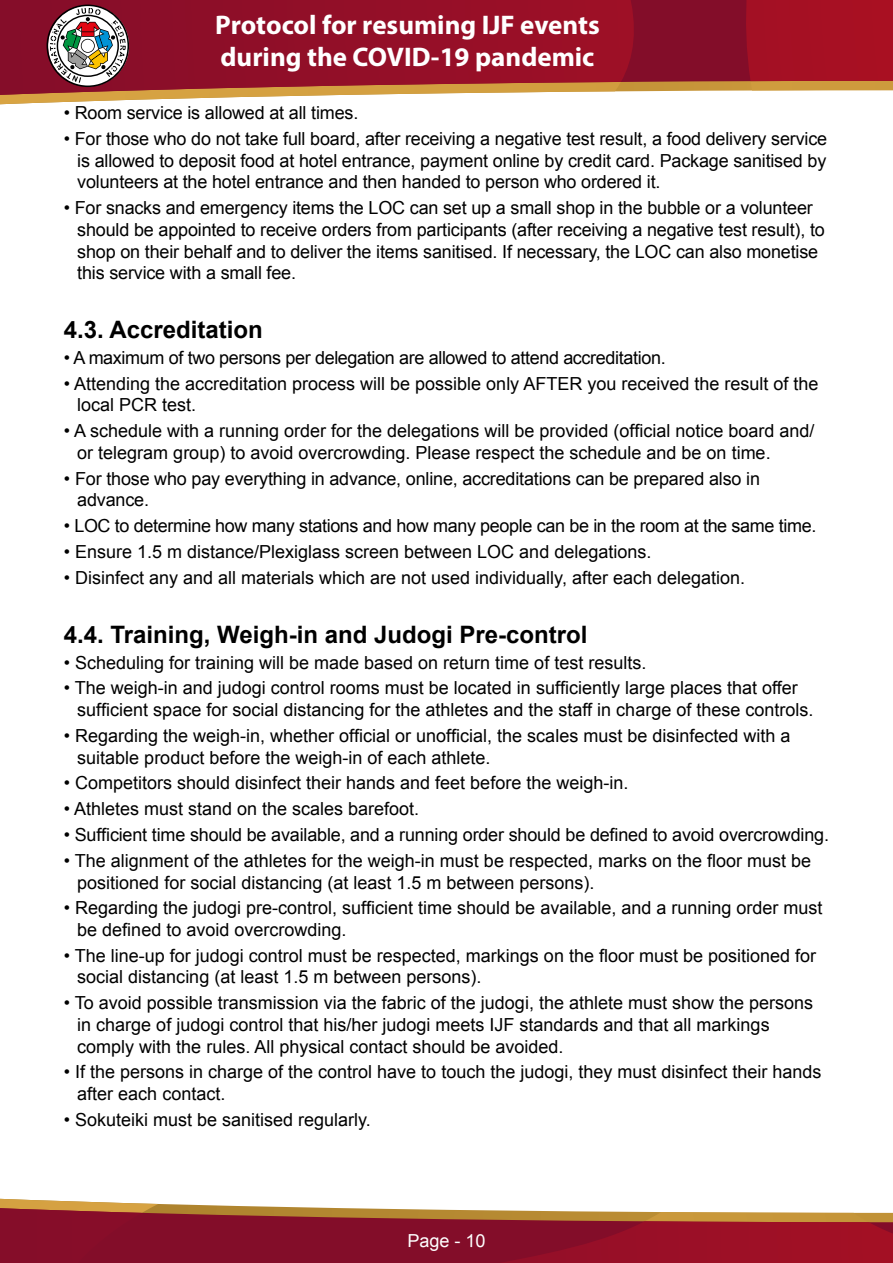
<style>
.page{position:relative;width:893px;height:1263px;background:#fff}
.page>*{position:absolute;margin:0;border:0;box-sizing:border-box;transform-origin:0 0}
.t1{font:700 27px/32.4px "Myriad Pro";color:#fff}
.t2{font:700 24px "Arial";color:#000}
.t3{font:18px/21.6px "Arial";color:#000}
.t4{font:18px "Arial";letter-spacing:-.02em;color:#000}
.t5{font:18px "Arial";letter-spacing:-.01em;color:#fff}
</style>
<div class="page">
<svg style="left:0;top:96px;width:289px;height:9px"></svg>
<svg style="left:0;top:1198px;width:284px;height:9px"></svg>
<svg style="left:0;top:1208px;width:893px;height:55px;background:#962831"></svg>
<svg style="left:0;top:0;width:893px;height:95px;background:#9b202e"></svg>
<svg style="left:47px;top:5px;width:82px;height:82px"></svg>
<h1 class="t1" style="left:215px;top:7px;width:386px">Protocol for resuming IJF events during the COVID-19 pandemic</h1>
<p class="t3" style="left:64px;top:102px;width:296px">• Room service is allowed at all times.</p>
<p class="t3" style="left:77px;top:128px;width:751px;text-align:justify;text-indent:-14px">• For those who do not take full board, after receiving a negative test result, a food delivery service is allowed to deposit food at hotel entrance, payment online by credit card. Package sanitised by volunteers at the hotel entrance and then handed to person who ordered it.</p>
<p class="t3" style="left:77px;top:197px;width:749px;text-indent:-14px">• For snacks and emergency items the LOC can set up a small shop in the bubble or a volunteer should be appointed to receive orders from participants (after receiving a negative test result), to shop on their behalf and to deliver the items sanitised. If necessary, the LOC can also monetise this service with a small fee.</p>
<h2 class="t2" style="left:64px;top:314px;width:201px">4.3. Accreditation</h2>
<p class="t4" style="left:64px;top:346px;width:603px">• A maximum of two persons per delegation are allowed to attend accreditation.</p>
<p class="t3" style="left:77px;top:373px;width:743px;text-indent:-14px">• Attending the accreditation process will be possible only AFTER you received the result of the local PCR test.</p>
<p class="t3" style="left:77px;top:420px;width:739px;text-indent:-14px">• A schedule with a running order for the delegations will be provided (official notice board and/ or telegram group) to avoid overcrowding. Please respect the schedule and be on time.</p>
<p class="t3" style="left:77px;top:468px;width:684px;text-indent:-14px">• For those who pay everything in advance, online, accreditations can be prepared also in advance.</p>
<p class="t4" style="left:64px;top:514px;width:754px">• LOC to determine how many stations and how many people can be in the room at the same time.</p>
<p class="t3" style="left:64px;top:541px;width:589px">• Ensure 1.5 m distance/Plexiglass screen between LOC and delegations.</p>
<p class="t3" style="left:64px;top:567px;width:683px">• Disinfect any and all materials which are not used individually, after each delegation.</p>
<h2 class="t2" style="left:64px;top:618px;width:525px">4.4. Training, Weigh-in and Judogi Pre-control</h2>
<p class="t3" style="left:64px;top:652px;width:584px">• Scheduling for training will be made based on return time of test results.</p>
<p class="t3" style="left:77px;top:677px;width:738px;text-indent:-14px">• The weigh-in and judogi control rooms must be located in sufficiently large places that offer sufficient space for social distancing for the athletes and the staff in charge of these controls.</p>
<p class="t3" style="left:77px;top:725px;width:715px;text-indent:-14px">• Regarding the weigh-in, whether official or unofficial, the scales must be disinfected with a suitable product before the weigh-in of each athlete.</p>
<p class="t3" style="left:64px;top:772px;width:566px">• Competitors should disinfect their hands and feet before the weigh-in.</p>
<p class="t3" style="left:64px;top:798px;width:357px">• Athletes must stand on the scales barefoot.</p>
<p class="t3" style="left:64px;top:824px;width:767px">• Sufficient time should be available, and a running order should be defined to avoid overcrowding.</p>
<p class="t3" style="left:77px;top:850px;width:735px;text-indent:-14px">• The alignment of the athletes for the weigh-in must be respected, marks on the floor must be positioned for social distancing (at least 1.5 m between persons).</p>
<p class="t3" style="left:77px;top:897px;width:747px;text-indent:-14px">• Regarding the judogi pre-control, sufficient time should be available, and a running order must be defined to avoid overcrowding.</p>
<p class="t3" style="left:77px;top:945px;width:740px;text-indent:-14px">• The line-up for judogi control must be respected, markings on the floor must be positioned for social distancing (at least 1.5 m between persons).</p>
<p class="t3" style="left:77px;top:992px;width:737px;text-indent:-14px">• To avoid possible transmission via the fabric of the judogi, the athlete must show the persons in charge of judogi control that his/her judogi meets IJF standards and that all markings comply with the rules. All physical contact should be avoided.</p>
<p class="t3" style="left:77px;top:1061px;width:746px;text-indent:-14px">• If the persons in charge of the control have to touch the judogi, they must disinfect their hands after each contact.</p>
<p class="t3" style="left:64px;top:1109px;width:309px">• Sokuteiki must be sanitised regularly.</p>
<p class="t5" style="left:407px;top:1229px;width:80px">Page - 10</p>
</div>
